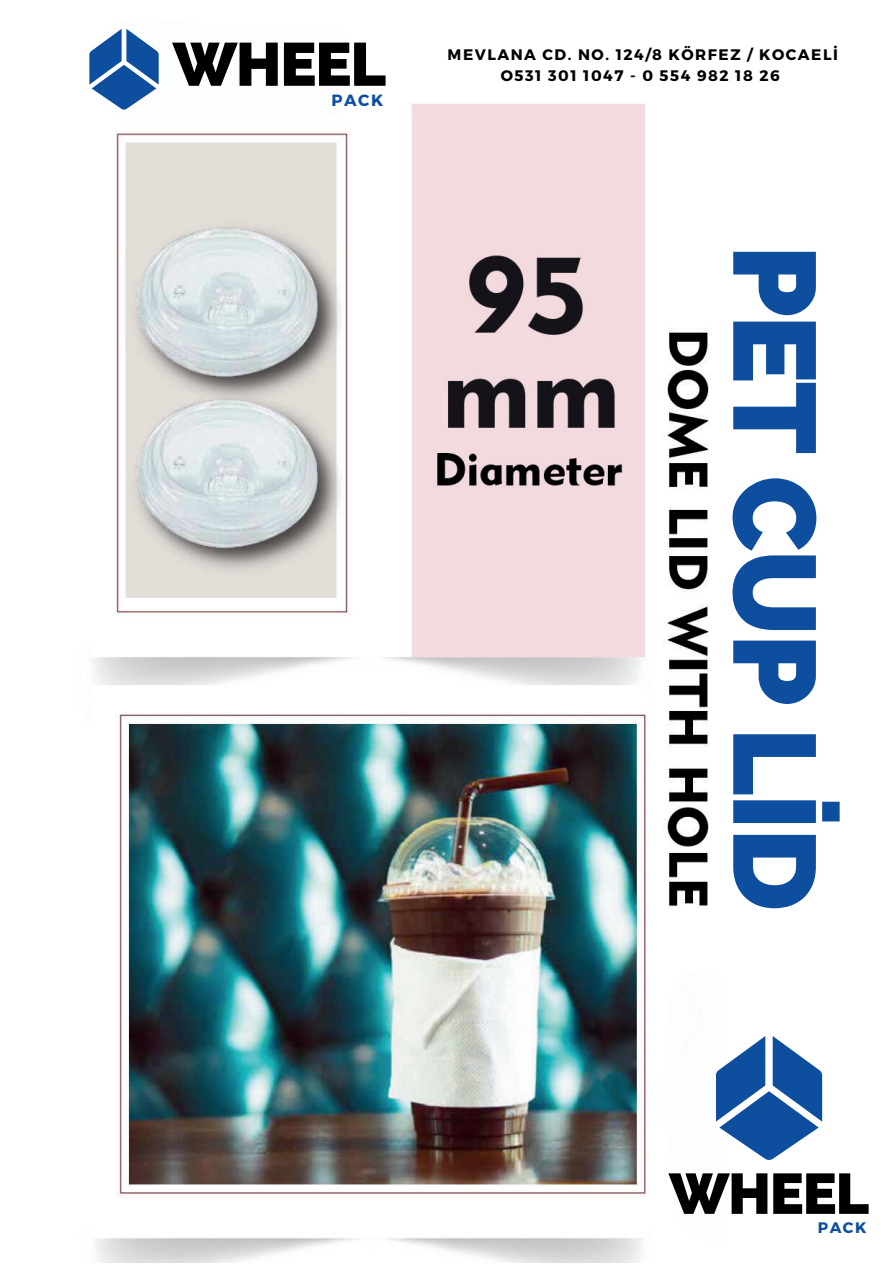
<style>
.page{position:relative;width:894px;height:1264px;background:#fff}
.page>*{position:absolute;margin:0;border:0;box-sizing:border-box;transform-origin:0 0}
.t1{font:800 116.25px "Raleway";letter-spacing:-.02em;color:#0d4f9e}
.t2{font:800 60.75px "Raleway";letter-spacing:-.02em;color:#000}
.t3{font:800 57px "Raleway";letter-spacing:-.02em;color:#000}
.t4{font:700 16.2px "Montserrat";color:#0d4f9e}
.t5{font:700 15.3px/20.2px "Montserrat";letter-spacing:.1em;color:#000;text-align:center}
.t6{font:700 15.15px "Montserrat";color:#0d4f9e}
</style>
<div class="page">
<img style="left:92px;top:103px;width:617px;height:1159px">
<img style="left:716px;top:1036px;width:105px;height:124px">
<img style="left:89px;top:29px;width:70px;height:81px">
<h2 class="t2" style="left:172px;top:29px;width:215px">WHEEL</h2>
<p class="t4" style="left:331px;top:91px;width:53px">PACK</p>
<p class="t5" style="left:447px;top:45px;width:391px">MEVLANA CD. NO. 124/8 KÖRFEZ / KOCAELİ<br>O531 301 1047 - 0 554 982 18 26</p>
<h1 class="t1" style="left:841px;top:245px;width:668px;rotate:90deg">PET CUP LİD</h1>
<h3 class="t3" style="left:668px;top:1160px;width:202px">WHEEL</h3>
<p class="t6" style="left:817px;top:1218px;width:50px">PACK</p>
</div>
